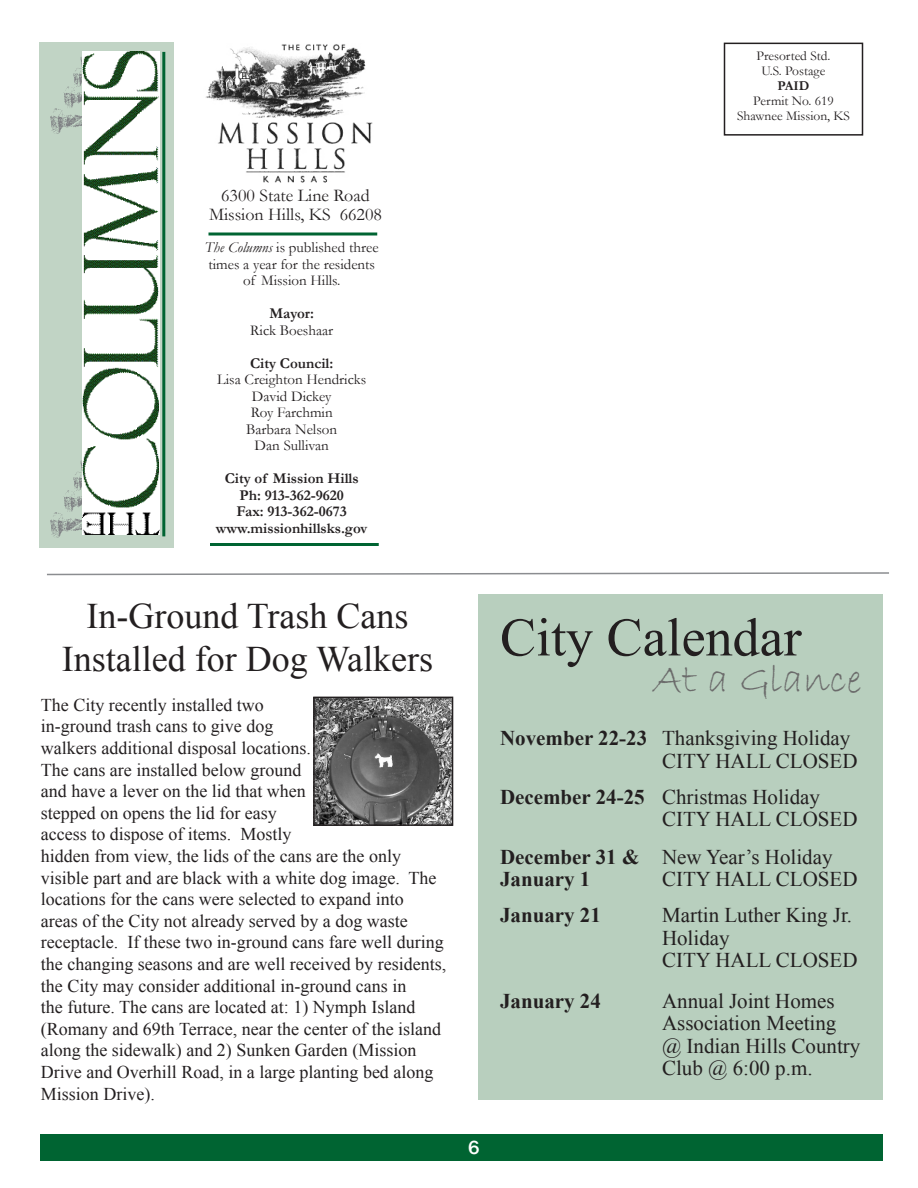
<style>
.page{position:relative;width:918px;height:1188px;background:#fff}
.page>*{position:absolute;margin:0;border:0;box-sizing:border-box;transform-origin:0 0}
.t1{font:54px "Times New Roman";color:#231f20}
.t2{font:42px "Bradley Hand ITC";color:#6b6b6b}
.t3{font:36px/43.2px "Times New Roman";color:#231f20;text-align:center}
.t4{font:21px/22.5px "Times New Roman";color:#231f20}
.t5{font:700 21px/22.5px "Times New Roman";color:#231f20}
.t6{font:500 19.5px "Franklin Gothic";color:#fff}
.t7{font:18px/21.6px "Times New Roman";color:#231f20}
.t8{font:18px/18.8px "Garamond";color:#231f20;text-align:center}
.t9{font:15px/16.5px "Garamond";color:#231f20;text-align:center}
.t10{font:700 15px/16.5px "Garamond";color:#231f20;text-align:center}
.t11{font:13.5px/15px "Garamond";color:#231f20;text-align:center}
.t12{font:700 13.5px "Garamond";color:#231f20}
.s1{font-style:italic}
.s2{font-weight:700}
.s3{font-weight:400}
</style>
<div class="page">
<div style="left:724px;top:43px;width:139px;height:93px;border:2px solid #231f20"></div>
<img style="left:205px;top:44px;width:168px;height:139px">
<div style="left:41px;top:1134px;width:842px;height:27px;background:#006432"></div>
<svg style="left:208px;top:232px;width:169px;height:4px"></svg>
<hr style="left:210px;top:543px;width:169px;height:3px;background:#006432">
<div style="left:39px;top:42px;width:135px;height:506px;background:#c1d4c5"></div>
<img style="left:51px;top:460px;width:31px;height:77px">
<img style="left:50px;top:57px;width:32px;height:77px">
<hr style="left:162px;top:52px;width:3px;height:484px;background:#006432">
<img style="left:82px;top:51px;width:77px;height:484px">
<svg style="left:47px;top:572px;width:842px;height:4px"></svg>
<div style="left:479px;top:594px;width:404px;height:506px;background:#b8cfbe"></div>
<img style="left:316px;top:700px;width:134px;height:123px">
<div style="left:313px;top:697px;width:140px;height:129px;border:2px solid #231f20"></div>
<p class="t11" style="left:756px;top:48px;width:76px">Presorted Std.<br>U.S. Postage</p>
<p class="t12" style="left:777px;top:77px;width:34px">PAID</p>
<p class="t11" style="left:737px;top:93px;width:115px">Permit No. 619<br>Shawnee Mission, KS</p>
<p class="t8" style="left:209px;top:186px;width:174px">6300 State Line Road<br>Mission Hills, KS 66208</p>
<p class="t9" style="left:205px;top:239px;width:175px"><span class="s1">The Columns</span> is published three times a year for the residents of Mission Hills.</p>
<p class="t10" style="left:269px;top:305px;width:46px">Mayor:</p>
<p class="t9" style="left:250px;top:321px;width:85px">Rick Boeshaar</p>
<p class="t10" style="left:250px;top:355px;width:85px">City Council:</p>
<p class="t9" style="left:217px;top:371px;width:151px">Lisa Creighton Hendricks<br>David Dickey<br>Roy Farchmin<br>Barbara Nelson<br>Dan Sullivan</p>
<p class="t10" style="left:216px;top:470px;width:153px">City of Mission Hills<br>Ph: 913-362-9620<br>Fax: 913-362-0673 www.missionhillsks.gov</p>
<h3 class="t3" style="left:62px;top:594px;width:373px">In-Ground Trash Cans<br>Installed for Dog Walkers</h3>
<p class="t7" style="left:41px;top:694px;width:407px">The City recently installed two<br>in-ground trash cans to give dog<br>walkers additional disposal locations.<br>The cans are installed below ground<br>and have a lever on the lid that when<br>stepped on opens the lid for easy<br>access to dispose of items. Mostly<br>hidden from view, the lids of the cans are the only visible part and are black with a white dog image. The locations for the cans were selected to expand into<br>areas of the City not already served by a dog waste receptacle. If these two in-ground cans fare well during the changing seasons and are well received by residents, the City may consider additional in-ground cans in<br>the future. The cans are located at: 1) Nymph Island (Romany and 69th Terrace, near the center of the island along the sidewalk) and 2) Sunken Garden (Mission Drive and Overhill Road, in a large planting bed along Mission Drive).</p>
<h1 class="t1" style="left:500px;top:601px;width:303px">City Calendar</h1>
<h2 class="t2" style="left:653px;top:652px;width:210px">At a Glance</h2>
<p class="t4" style="left:662px;top:727px;width:197px;text-indent:-162px"><span class="s2">November 22-23</span> Thanksgiving Holiday<br>CITY HALL CLOSED</p>
<p class="t4" style="left:662px;top:785px;width:197px;text-indent:-162px"><span class="s2">December 24-25</span> Christmas Holiday<br>CITY HALL CLOSED</p>
<p class="t5" style="left:500px;top:845px;width:334px">December 31 &amp; <span class="s3">New Year’s Holiday<br></span>January 1</p>
<p class="t4" style="left:662px;top:868px;width:197px">CITY HALL CLOSED</p>
<p class="t5" style="left:500px;top:904px;width:102px">January 21</p>
<p class="t4" style="left:662px;top:904px;width:197px">Martin Luther King Jr.<br>Holiday<br>CITY HALL CLOSED</p>
<p class="t5" style="left:500px;top:989px;width:102px">January 24</p>
<p class="t4" style="left:662px;top:989px;width:200px">Annual Joint Homes<br>Association Meeting @ Indian Hills Country<br>Club @ 6:00 p.m.</p>
<p class="t6" style="left:468px;top:1136px;width:13px">6</p>
</div>
